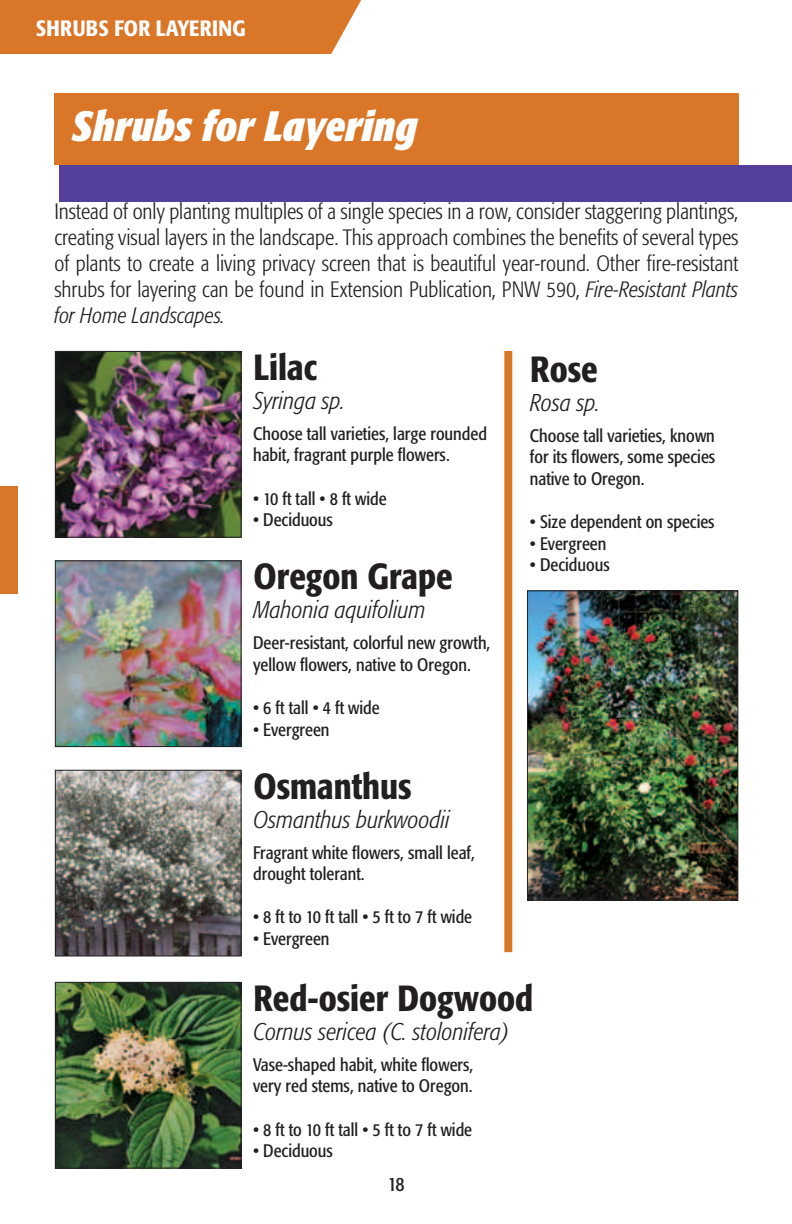
<style>
.page{position:relative;width:792px;height:1224px;background:#fff}
.page>*{position:absolute;margin:0;border:0;box-sizing:border-box;transform-origin:0 0}
.t1{font:italic 700 condensed 42px "Formata";color:#fff}
.t2{font:500 condensed 36px "Formata";color:#231f20}
.t3{font:italic 300 condensed 24px "Formata";color:#231f20}
.t4{font:300 condensed 22px/26px "Formata";color:#231f20;text-align:justify}
.t5{font:500 condensed 22px "Formata";letter-spacing:.02em;color:#fff}
.t6{font:condensed 20px "Formata";color:#231f20}
.t7{font:condensed 18px/21.6px "Formata";color:#231f20}
.s1{font-style:italic}
</style>
<div class="page">
<div style="left:0;top:0;width:361px;height:54px;background:#da7628"></div>
<div style="left:54px;top:93px;width:684px;height:72px;background:#da7628"></div>
<img style="left:57px;top:353px;width:183px;height:183px">
<div style="left:55px;top:351px;width:187px;height:187px;border:1px solid #231f20"></div>
<img style="left:57px;top:562px;width:183px;height:183px">
<div style="left:55px;top:560px;width:187px;height:187px;border:1px solid #231f20"></div>
<img style="left:529px;top:592px;width:207px;height:307px">
<div style="left:527px;top:590px;width:211px;height:311px;border:1px solid #231f20"></div>
<img style="left:57px;top:772px;width:183px;height:182px">
<div style="left:55px;top:770px;width:187px;height:186px;border:1px solid #231f20"></div>
<img style="left:57px;top:984px;width:183px;height:183px">
<div style="left:55px;top:982px;width:187px;height:187px;border:1px solid #231f20"></div>
<div style="left:504px;top:351px;width:8px;height:601px;background:#da7628"></div>
<div style="left:0;top:486px;width:18px;height:108px;background:#da7628"></div>
<div style="left:59px;top:165px;width:733px;height:37px;background:#54409a"></div>
<p class="t5" style="left:36px;top:15px;width:211px">SHRUBS FOR LAYERING</p>
<h1 class="t1" style="left:70px;top:100px;width:348px">Shrubs for Layering</h1>
<p class="t4" style="left:54px;top:198px;width:686px">Instead of only planting multiples of a single species in a row, consider staggering plantings, creating visual layers in the landscape. This approach combines the benefits of several types of plants to create a living privacy screen that is beautiful year-round. Other fire-resistant shrubs for layering can be found in Extension Publication, PNW 590, <span class="s1">Fire-Resistant Plants for Home Landscapes.</span></p>
<h2 class="t2" style="left:253px;top:345px;width:65px">Lilac</h2>
<h3 class="t3" style="left:253px;top:387px;width:93px">Syringa sp.</h3>
<p class="t7" style="left:253px;top:423px;width:235px">Choose tall varieties, large rounded habit, fragrant purple flowers.</p>
<p class="t7" style="left:253px;top:488px;width:135px">• 10 ft tall • 8 ft wide</p>
<p class="t7" style="left:253px;top:509px;width:81px">• Deciduous</p>
<h2 class="t2" style="left:253px;top:555px;width:201px">Oregon Grape</h2>
<h3 class="t3" style="left:253px;top:596px;width:174px">Mahonia aquifolium</h3>
<p class="t7" style="left:253px;top:632px;width:239px">Deer-resistant, colorful new growth, yellow flowers, native to Oregon.</p>
<p class="t7" style="left:253px;top:697px;width:128px">• 6 ft tall • 4 ft wide</p>
<p class="t7" style="left:253px;top:719px;width:78px">• Evergreen</p>
<h2 class="t2" style="left:253px;top:764px;width:160px">Osmanthus</h2>
<h3 class="t3" style="left:253px;top:806px;width:198px">Osmanthus burkwoodii</h3>
<p class="t7" style="left:253px;top:842px;width:223px">Fragrant white flowers, small leaf, drought tolerant.</p>
<p class="t7" style="left:253px;top:906px;width:221px">• 8 ft to 10 ft tall • 5 ft to 7 ft wide</p>
<p class="t7" style="left:253px;top:928px;width:78px">• Evergreen</p>
<h2 class="t2" style="left:530px;top:347px;width:69px">Rose</h2>
<h3 class="t3" style="left:530px;top:389px;width:71px">Rosa sp.</h3>
<p class="t7" style="left:530px;top:425px;width:187px;text-align:justify">Choose tall varieties, known for its flowers, some species native to Oregon.</p>
<p class="t7" style="left:530px;top:511px;width:186px">• Size dependent on species</p>
<p class="t7" style="left:530px;top:533px;width:78px">• Evergreen</p>
<p class="t7" style="left:530px;top:554px;width:81px">• Deciduous</p>
<h2 class="t2" style="left:253px;top:976px;width:281px">Red-osier Dogwood</h2>
<h3 class="t3" style="left:253px;top:1018px;width:258px">Cornus sericea (C. stolonifera)</h3>
<p class="t7" style="left:253px;top:1054px;width:222px">Vase-shaped habit, white flowers, very red stems, native to Oregon.</p>
<p class="t7" style="left:253px;top:1119px;width:221px">• 8 ft to 10 ft tall • 5 ft to 7 ft wide</p>
<p class="t7" style="left:253px;top:1140px;width:81px">• Deciduous</p>
<p class="t6" style="left:388px;top:1172px;width:18px">18</p>
</div>
